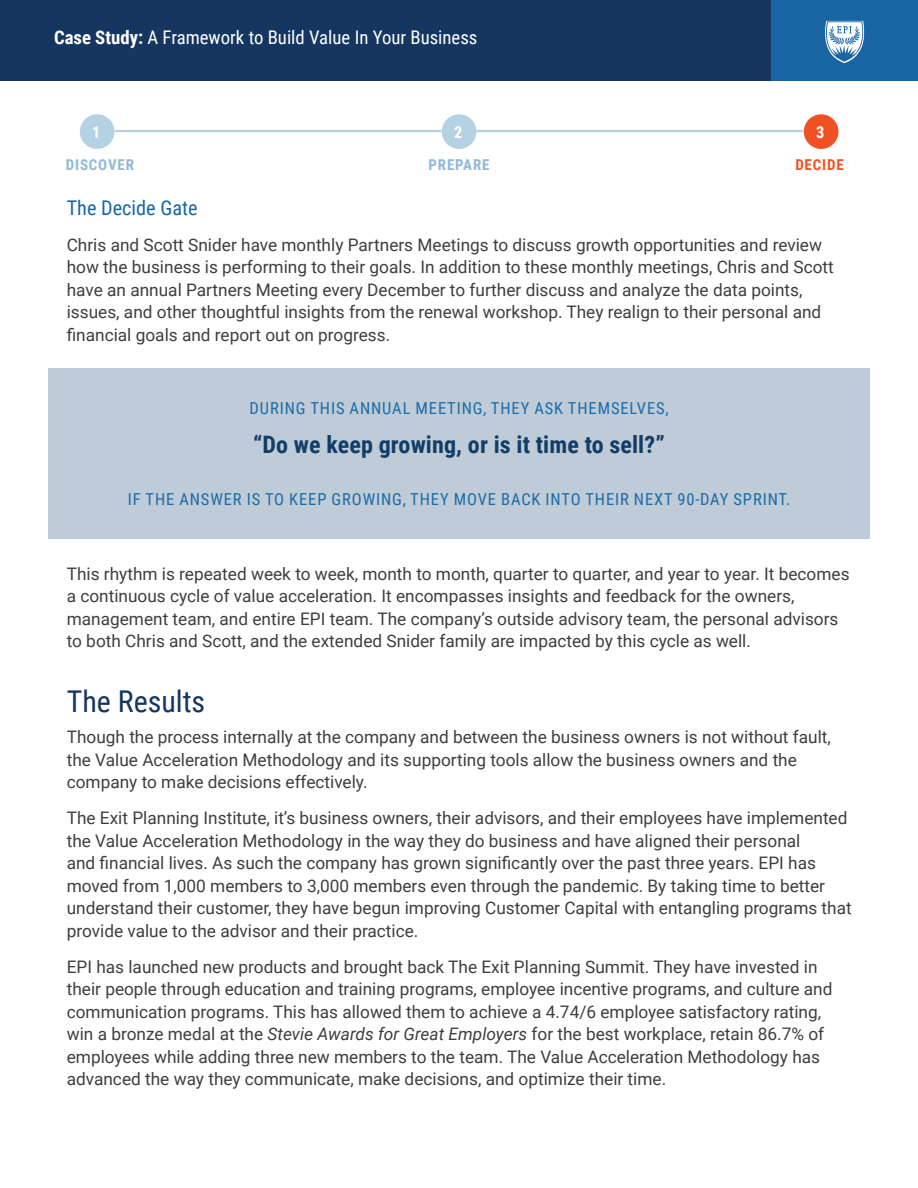
<style>
.page{position:relative;width:918px;height:1188px;background:#fff}
.page>*{position:absolute;margin:0;border:0;box-sizing:border-box;transform-origin:0 0}
.t1{font:30px "Roboto Condensed";color:#153660}
.t2{font:700 24px "Roboto Condensed";letter-spacing:.005em;color:#113e69}
.t3{font:20.25px "Roboto Condensed";color:#1965a4}
.t4{font:18.75px "Roboto Condensed";color:#fff}
.t5{font:17.25px/22.5px "Roboto";color:#3e3e3f}
.t6{font:16.5px "Roboto Condensed";letter-spacing:.055em;color:#196ca9}
.t7{font:700 16.35px "Roboto Condensed";color:#fff}
.t8{font:700 15px "Roboto Condensed";letter-spacing:.055em;color:#91b9d6}
.t9{font:700 15px "Roboto Condensed";letter-spacing:.055em;color:#f15122}
.s1{font-weight:700}
.s2{font-style:italic}
</style>
<div class="page">
<div style="left:0;top:0;width:771px;height:81px;background:#153660"></div>
<div style="left:771px;top:0;width:147px;height:81px;background:#1965a4"></div>
<div style="left:48px;top:368px;width:822px;height:170px;background:#bfcbd7"></div>
<div style="left:80px;top:114px;width:35px;height:35px;background:#b5d1e4;border-radius:50%"></div>
<div style="left:442px;top:114px;width:34px;height:35px;background:#b5d1e4;border-radius:50%"></div>
<div style="left:804px;top:114px;width:34px;height:35px;background:#f15122;border-radius:50%"></div>
<hr style="left:115px;top:130px;width:326px;height:2px;background:#b5d1e4">
<hr style="left:476px;top:130px;width:328px;height:2px;background:#b5d1e4">
<svg style="left:825px;top:21px;width:39px;height:42px"></svg>
<p class="t4" style="left:54px;top:24px;width:425px"><span class="s1">Case Study:</span> A Framework to Build Value In Your Business</p>
<p class="t7" style="left:92px;top:121px;width:10px">1</p>
<p class="t7" style="left:454px;top:121px;width:10px">2</p>
<p class="t7" style="left:816px;top:121px;width:10px">3</p>
<p class="t8" style="left:66px;top:154px;width:70px">DISCOVER</p>
<p class="t8" style="left:429px;top:154px;width:63px">PREPARE</p>
<p class="t9" style="left:795px;top:154px;width:50px">DECIDE</p>
<p class="t3" style="left:67px;top:193px;width:132px">The Decide Gate</p>
<p class="t5" style="left:67px;top:233px;width:769px">Chris and Scott Snider have monthly Partners Meetings to discuss growth opportunities and review how the business is performing to their goals. In addition to these monthly meetings, Chris and Scott have an annual Partners Meeting every December to further discuss and analyze the data points, issues, and other thoughtful insights from the renewal workshop. They realign to their personal and financial goals and report out on progress.</p>
<p class="t6" style="left:250px;top:396px;width:420px">DURING THIS ANNUAL MEETING, THEY ASK THEMSELVES,</p>
<h2 class="t2" style="left:253px;top:427px;width:413px">“Do we keep growing, or is it time to sell?”</h2>
<p class="t6" style="left:128px;top:488px;width:664px">IF THE ANSWER IS TO KEEP GROWING, THEY MOVE BACK INTO THEIR NEXT 90-DAY SPRINT.</p>
<p class="t5" style="left:67px;top:562px;width:784px">This rhythm is repeated week to week, month to month, quarter to quarter, and year to year. It becomes a continuous cycle of value acceleration. It encompasses insights and feedback for the owners, management team, and entire EPI team. The company’s outside advisory team, the personal advisors to both Chris and Scott, and the extended Snider family are impacted by this cycle as well.</p>
<h1 class="t1" style="left:67px;top:680px;width:140px">The Results</h1>
<p class="t5" style="left:67px;top:725px;width:766px">Though the process internally at the company and between the business owners is not without fault, the Value Acceleration Methodology and its supporting tools allow the business owners and the company to make decisions effectively.</p>
<p class="t5" style="left:67px;top:806px;width:787px">The Exit Planning Institute, it’s business owners, their advisors, and their employees have implemented the Value Acceleration Methodology in the way they do business and have aligned their personal<br>and financial lives. As such the company has grown significantly over the past three years. EPI has moved from 1,000 members to 3,000 members even through the pandemic. By taking time to better understand their customer, they have begun improving Customer Capital with entangling programs that provide value to the advisor and their practice.</p>
<p class="t5" style="left:67px;top:955px;width:767px">EPI has launched new products and brought back The Exit Planning Summit. They have invested in their people through education and training programs, employee incentive programs, and culture and communication programs. This has allowed them to achieve a 4.74/6 employee satisfactory rating, win a bronze medal at the <span class="s2">Stevie Awards for Great Employers</span> for the best workplace, retain 86.7% of employees while adding three new members to the team. The Value Acceleration Methodology has advanced the way they communicate, make decisions, and optimize their time.</p>
</div>
